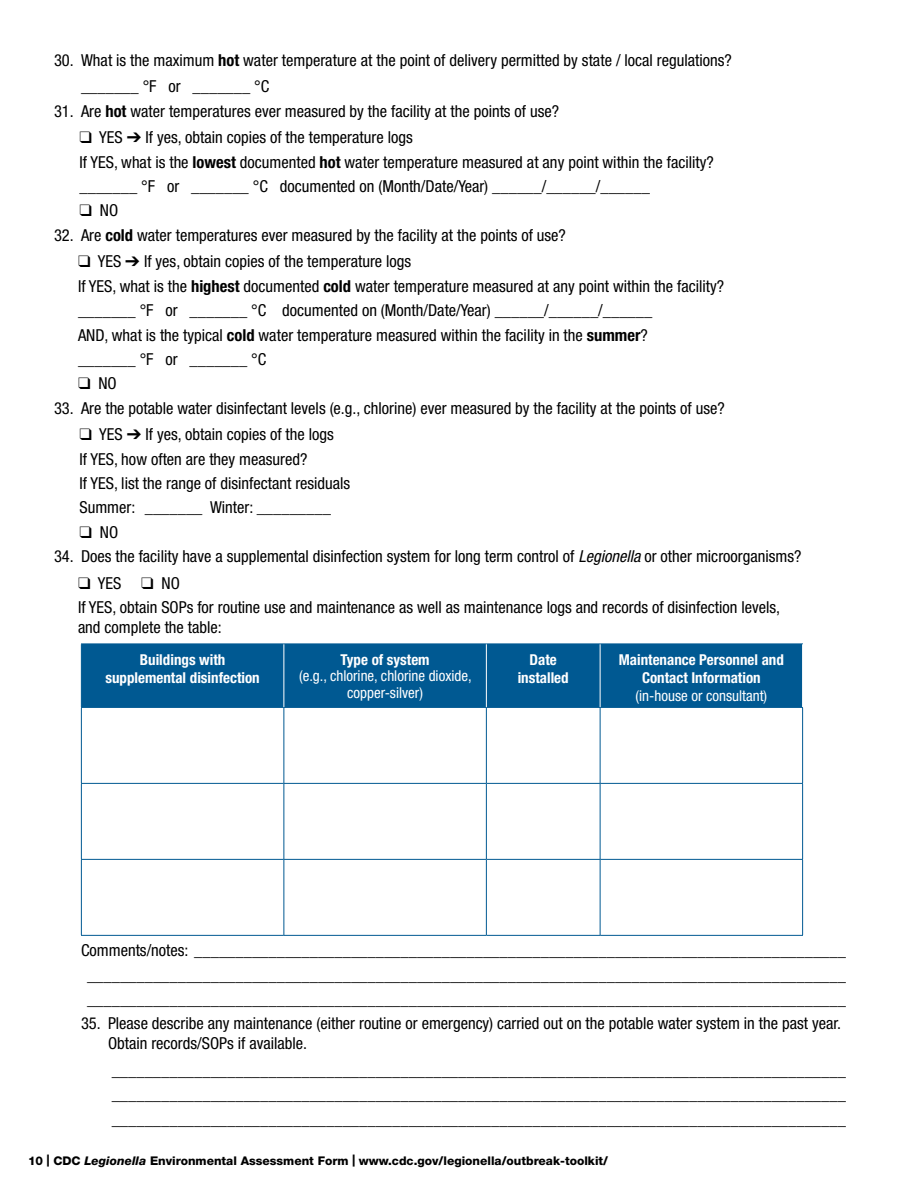
<style>
.page{position:relative;width:918px;height:1188px;background:#fff}
.page>*{position:absolute;margin:0;border:0;box-sizing:border-box;transform-origin:0 0}
.no_bullets{font:condensed 16.5px/19.8px "Helvetica Neue LT Std";color:#000}
.t1{font:700 condensed 15px/18px "Helvetica Neue LT Std";color:#fff;text-align:center}
.table_regular{font:condensed 15px/16.5px "Helvetica Neue LT Std";color:#fff;text-align:center}
.t2{font:800 12px "Helvetica Neue LT Std";color:#000}
.s1{font-weight:700}
.s2{font-style:italic}
</style>
<div class="page">
<div style="left:82px;top:645px;width:720px;height:62px;background:#005992"></div>
<hr style="left:81px;top:708px;width:1px;height:75px;background:#005992">
<hr style="left:284px;top:708px;width:1px;height:75px;background:#005992">
<hr style="left:486px;top:708px;width:1px;height:75px;background:#005992">
<hr style="left:600px;top:708px;width:1px;height:75px;background:#005992">
<hr style="left:802px;top:708px;width:1px;height:75px;background:#005992">
<hr style="left:81px;top:783px;width:203px;height:1px;background:#005992">
<hr style="left:81px;top:784px;width:1px;height:75px;background:#005992">
<hr style="left:284px;top:783px;width:202px;height:1px;background:#005992">
<hr style="left:284px;top:784px;width:1px;height:75px;background:#005992">
<hr style="left:486px;top:783px;width:114px;height:1px;background:#005992">
<hr style="left:486px;top:784px;width:1px;height:75px;background:#005992">
<hr style="left:600px;top:783px;width:203px;height:1px;background:#005992">
<hr style="left:600px;top:784px;width:1px;height:75px;background:#005992">
<hr style="left:802px;top:784px;width:1px;height:75px;background:#005992">
<hr style="left:81px;top:859px;width:203px;height:1px;background:#005992">
<hr style="left:81px;top:860px;width:1px;height:75px;background:#005992">
<hr style="left:284px;top:859px;width:202px;height:1px;background:#005992">
<hr style="left:284px;top:860px;width:1px;height:75px;background:#005992">
<hr style="left:486px;top:859px;width:114px;height:1px;background:#005992">
<hr style="left:486px;top:860px;width:1px;height:75px;background:#005992">
<hr style="left:600px;top:859px;width:203px;height:1px;background:#005992">
<hr style="left:600px;top:860px;width:1px;height:75px;background:#005992">
<hr style="left:802px;top:860px;width:1px;height:75px;background:#005992">
<hr style="left:81px;top:935px;width:203px;height:1px;background:#005992">
<hr style="left:284px;top:935px;width:202px;height:1px;background:#005992">
<hr style="left:486px;top:935px;width:114px;height:1px;background:#005992">
<hr style="left:600px;top:935px;width:203px;height:1px;background:#005992">
<hr style="left:81px;top:644px;width:203px;height:1px;background:#005992">
<hr style="left:81px;top:644px;width:1px;height:63px;background:#005992">
<hr style="left:284px;top:644px;width:202px;height:1px;background:#005992">
<hr style="left:486px;top:644px;width:114px;height:1px;background:#005992">
<hr style="left:600px;top:644px;width:203px;height:1px;background:#005992">
<hr style="left:81px;top:707px;width:203px;height:1px;background:#005992">
<hr style="left:284px;top:707px;width:202px;height:1px;background:#005992">
<hr style="left:486px;top:707px;width:114px;height:1px;background:#005992">
<hr style="left:600px;top:707px;width:203px;height:1px;background:#005992">
<hr style="left:284px;top:644px;width:1px;height:63px;background:#fff">
<hr style="left:486px;top:644px;width:1px;height:63px;background:#fff">
<hr style="left:600px;top:644px;width:1px;height:63px;background:#fff">
<hr style="left:802px;top:644px;width:1px;height:63px;background:#fff">
<p class="no_bullets" style="left:54px;top:50px;width:679px">30. What is the maximum <span class="s1">hot</span> water temperature at the point of delivery permitted by state / local regulations?</p>
<p class="no_bullets" style="left:81px;top:76px;width:190px">_______ °F or _______ °C</p>
<p class="no_bullets" style="left:54px;top:101px;width:507px">31. Are <span class="s1">hot</span> water temperatures ever measured by the facility at the points of use?</p>
<p class="no_bullets" style="left:80px;top:127px;width:335px">❑ YES ➔ If yes, obtain copies of the temperature logs</p>
<p class="no_bullets" style="left:80px;top:152px;width:636px">If YES, what is the <span class="s1">lowest</span> documented <span class="s1">hot</span> water temperature measured at any point within the facility?</p>
<p class="no_bullets" style="left:80px;top:176px;width:572px">_______ °F or _______ °C documented on (Month/Date/Year) ______/______/______</p>
<p class="no_bullets" style="left:80px;top:201px;width:40px">❑ NO</p>
<p class="no_bullets" style="left:54px;top:225px;width:513px">32. Are <span class="s1">cold</span> water temperatures ever measured by the facility at the points of use?</p>
<p class="no_bullets" style="left:78px;top:252px;width:335px">❑ YES ➔ If yes, obtain copies of the temperature logs</p>
<p class="no_bullets" style="left:78px;top:276px;width:648px">If YES, what is the <span class="s1">highest</span> documented <span class="s1">cold</span> water temperature measured at any point within the facility?</p>
<p class="no_bullets" style="left:78px;top:300px;width:576px">_______ °F or _______ °C documented on (Month/Date/Year) ______/______/______</p>
<p class="no_bullets" style="left:78px;top:325px;width:571px">AND, what is the typical <span class="s1">cold</span> water temperature measured within the facility in the <span class="s1">summer</span>?</p>
<p class="no_bullets" style="left:78px;top:349px;width:190px">_______ °F or _______ °C</p>
<p class="no_bullets" style="left:78px;top:373px;width:40px">❑ NO</p>
<p class="no_bullets" style="left:54px;top:398px;width:672px">33. Are the potable water disinfectant levels (e.g., chlorine) ever measured by the facility at the points of use?</p>
<p class="no_bullets" style="left:80px;top:424px;width:256px">❑ YES ➔ If yes, obtain copies of the logs</p>
<p class="no_bullets" style="left:80px;top:449px;width:229px">If YES, how often are they measured?</p>
<p class="no_bullets" style="left:80px;top:473px;width:272px">If YES, list the range of disinfectant residuals</p>
<p class="no_bullets" style="left:80px;top:498px;width:253px">Summer: _______ Winter: _________</p>
<p class="no_bullets" style="left:80px;top:522px;width:40px">❑ NO</p>
<p class="no_bullets" style="left:54px;top:546px;width:749px">34. Does the facility have a supplemental disinfection system for long term control of <span class="s2">Legionella</span> or other microorganisms?</p>
<p class="no_bullets" style="left:78px;top:573px;width:103px">❑ YES ❑ NO</p>
<p class="no_bullets" style="left:78px;top:597px;width:704px">If YES, obtain SOPs for routine use and maintenance as well as maintenance logs and records of disinfection levels, and complete the table:</p>
<p class="t1" style="left:105px;top:650px;width:156px">Buildings with supplemental disinfection</p>
<p class="t1" style="left:341px;top:650px;width:91px">Type of system</p>
<p class="t1" style="left:518px;top:650px;width:53px">Date installed</p>
<p class="t1" style="left:619px;top:650px;width:167px">Maintenance Personnel and<br>Contact Information</p>
<p class="table_regular" style="left:636px;top:687px;width:133px">(in-house or consultant)</p>
<p class="table_regular" style="left:299px;top:667px;width:174px">(e.g., chlorine, chlorine dioxide, copper-silver)</p>
<p class="no_bullets" style="left:81px;top:940px;width:767px">Comments/notes: _______________________________________________________________________________</p>
<p class="no_bullets" style="left:87px;top:965px;width:761px">____________________________________________________________________________________________</p>
<p class="no_bullets" style="left:87px;top:989px;width:761px">____________________________________________________________________________________________</p>
<p class="no_bullets" style="left:108px;top:1014px;width:734px;text-indent:-27px">35. Please describe any maintenance (either routine or emergency) carried out on the potable water system in the past year.<br>Obtain records/SOPs if available.</p>
<p class="no_bullets" style="left:112px;top:1060px;width:736px">_________________________________________________________________________________________</p>
<p class="no_bullets" style="left:112px;top:1084px;width:736px">_________________________________________________________________________________________</p>
<p class="no_bullets" style="left:112px;top:1109px;width:736px">_________________________________________________________________________________________</p>
<p class="t2" style="left:28px;top:1154px;width:582px">10 | CDC <span class="s2">Legionella</span> Environmental Assessment Form | www.cdc.gov/legionella/outbreak-toolkit/</p>
</div>
